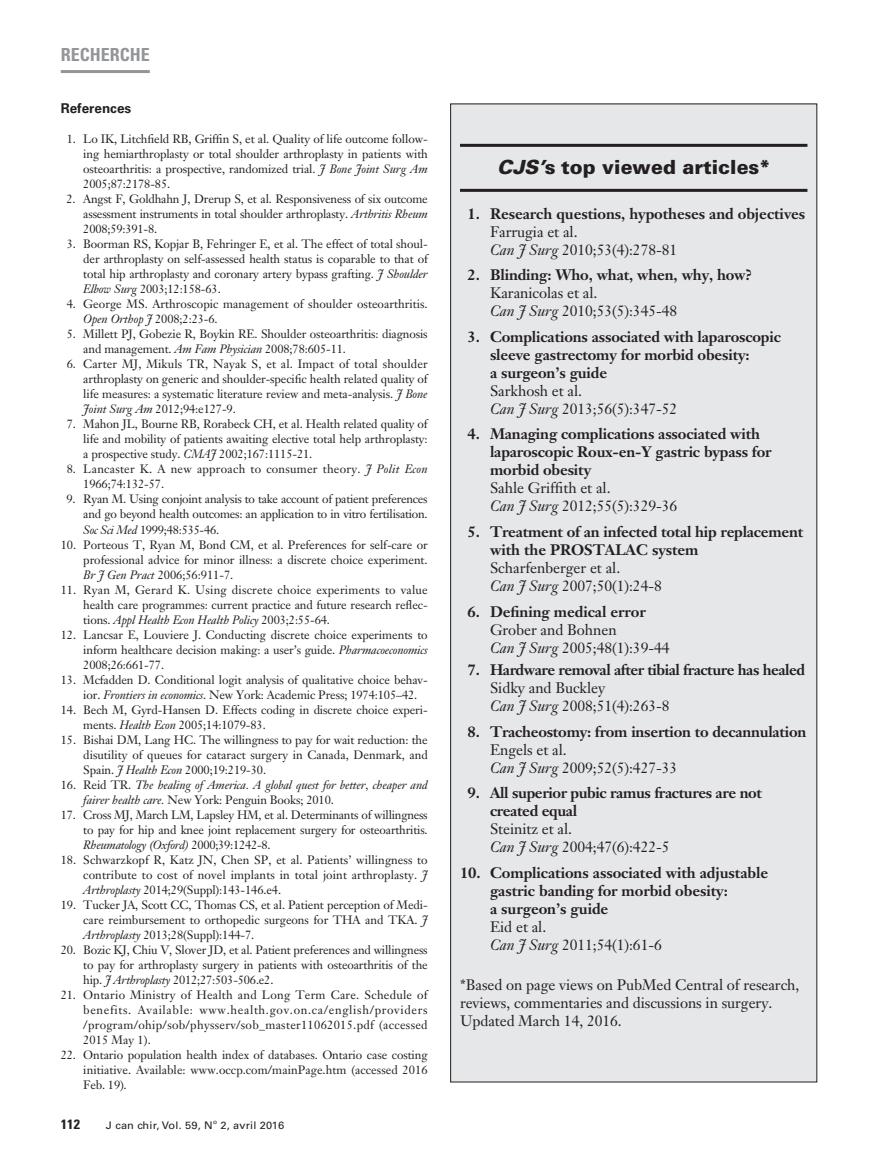
<style>
.page{position:relative;width:878px;height:1175px;background:#fff}
.page>*{position:absolute;margin:0;border:0;box-sizing:border-box;transform-origin:0 0}
.H2_Top_Ten{font:900 19.5px "Univers LT Std";color:#231f20}
.t1{font:700 condensed 18px "Univers LT Std";color:#939598}
.PJ{font:700 15px/18px "Janson Text LT Std";letter-spacing:-.01em;color:#231f20}
.PJ-2{font:15px/18px "Janson Text LT Std";letter-spacing:-.005em;color:#231f20}
.PJ-3{font:700 15px "Janson Text LT Std";letter-spacing:-.03em;color:#231f20}
.Ref_head{font:700 13.5px "Univers LT Std";color:#231f20}
.t2{font:700 condensed 13.5px "Univers LT Std";color:#231f20;scale:1.05 1}
.Ref{font:12px/15px "Janson Text LT Std";letter-spacing:-.01em;color:#231f20;text-align:justify}
.Ref-2{font:italic 12px/15px "Janson Text LT Std";letter-spacing:-.01em;color:#231f20}
.Ref-3{font:12px/15px "Janson Text LT Std";letter-spacing:.02em;color:#231f20}
.t3{font:10.5px "Univers LT Std";letter-spacing:.015em;color:#231f20;scale:1.05 1}
.t4{font:6.3px "Univers LT Std";color:#231f20;scale:1.05 1}
.s1{font-style:italic}
.s2{font-style:normal}
</style>
<div class="page">
<hr style="left:61px;top:70px;width:89px;height:3px;background:#939598">
<div style="left:450px;top:104px;width:366px;height:978px;background:#e6e7e9"></div>
<hr style="left:460px;top:144px;width:347px;height:3px;background:#231f20">
<hr style="left:460px;top:189px;width:347px;height:3px;background:#231f20">
<h2 class="t1" style="left:61px;top:44px;width:91px">RECHERCHE</h2>
<p class="Ref_head" style="left:61px;top:101px;width:72px">References</p>
<p class="Ref" style="left:83px;top:132px;width:346px;text-indent:-17px">1. Lo IK, Litchfield RB, Griffin S, et al. Quality of life outcome follow&shy;ing hemiarthroplasty or total shoulder arthroplasty in patients with osteoarthritis: a prospective, randomized trial. <span class="s1">J Bone Joint Surg Am </span>2005;87:2178-85.</p>
<p class="Ref" style="left:83px;top:192px;width:346px;text-indent:-17px">2. Angst F, Goldhahn J, Drerup S, et al. Responsiveness of six outcome assessment instruments in total shoulder arthroplasty. <span class="s1">Arthritis Rheum </span>2008;59:391-8.</p>
<p class="Ref" style="left:83px;top:237px;width:346px;text-indent:-17px">3. Boorman RS, Kopjar B, Fehringer E, et al. The effect of total shoul&shy;der arthroplasty on self-assessed health status is coparable to that of total hip arthroplasty and coronary artery bypass grafting. <span class="s1">J Shoulder Elbow Surg</span> 2003;12:158-63.</p>
<p class="Ref" style="left:83px;top:297px;width:346px;text-indent:-17px">4. George MS. Arthroscopic management of shoulder osteoarthritis.<br><span class="s1">Open Orthop J</span> 2008;2:23-6.</p>
<p class="Ref" style="left:83px;top:327px;width:346px;text-indent:-17px">5. Millett PJ, Gobezie R, Boykin RE. Shoulder osteoarthritis: diagnosis and management. <span class="s1">Am Fam Physician</span> 2008;78:605-11.</p>
<p class="Ref" style="left:83px;top:357px;width:346px;text-indent:-17px">6. Carter MJ, Mikuls TR, Nayak S, et al. Impact of total shoulder arthroplasty on generic and shoulder-specific health related quality of life measures: a systematic literature review and meta-analysis. <span class="s1">J Bone Joint Surg Am</span> 2012;94:e127-9.</p>
<p class="Ref" style="left:83px;top:417px;width:346px;text-indent:-17px">7. Mahon JL, Bourne RB, Rorabeck CH, et al. Health related quality of life and mobility of patients awaiting elective total help arthroplasty: a prospective study. <span class="s1">CMAJ</span> 2002;167:1115-21.</p>
<p class="Ref-3" style="left:83px;top:462px;width:346px;text-indent:-17px">8. Lancaster K. A new approach to consumer theory. <span class="s1">J Polit Econ<br></span>1966;74:132-57.</p>
<p class="Ref" style="left:83px;top:492px;width:346px;text-indent:-17px">9. Ryan M. Using conjoint analysis to take account of patient preferences and go beyond health outcomes: an application to in vitro fertilisation.<br><span class="s1">Soc Sci Med</span> 1999;48:535-46.</p>
<p class="Ref" style="left:83px;top:537px;width:346px;text-indent:-22px">10. Porteous T, Ryan M, Bond CM, et al. Preferences for self-care or professional advice for minor illness: a discrete choice experiment.<br><span class="s1">Br J Gen Pract</span> 2006;56:911-7.</p>
<p class="Ref" style="left:83px;top:582px;width:346px;text-indent:-22px">11. Ryan M, Gerard K. Using discrete choice experiments to value health care programmes: current practice and future research reflec&shy;tions. <span class="s1">Appl Health Econ Health Policy</span> 2003;2:55-64.</p>
<p class="Ref" style="left:83px;top:627px;width:346px;text-indent:-22px">12. Lancsar E, Louviere J. Conducting discrete choice experiments to inform healthcare decision making: a user’s guide. <span class="s1">Pharmacoeconomics </span>2008;26:661-77.</p>
<p class="Ref" style="left:83px;top:672px;width:346px;text-indent:-22px">13. Mcfadden D. Conditional logit analysis of qualitative choice behav&shy;ior. <span class="s1">Frontiers in economics</span>. New York: Academic Press; 1974:105–42.</p>
<p class="Ref" style="left:83px;top:702px;width:346px;text-indent:-22px">14. Bech M, Gyrd-Hansen D. Effects coding in discrete choice experi&shy;ments. <span class="s1">Health Econ</span> 2005;14:1079-83.</p>
<p class="Ref" style="left:83px;top:732px;width:346px;text-indent:-22px">15. Bishai DM, Lang HC. The willingness to pay for wait reduction: the disutility of queues for cataract surgery in Canada, Denmark, and Spain. <span class="s1">J Health Econ</span> 2000;19:219-30.</p>
<p class="Ref-2" style="left:83px;top:777px;width:346px;text-indent:-22px"><span class="s2">16. Reid TR.</span> The healing of America. A global quest for better, cheaper and fairer health care. <span class="s2">New York: Penguin Books; 2010.</span></p>
<p class="Ref" style="left:83px;top:807px;width:346px;text-indent:-22px">17. Cross MJ, March LM, Lapsley HM, et al. Determinants of willingness to pay for hip and knee joint replacement surgery for osteoarthritis.<br><span class="s1">Rheumatology (Oxford)</span> 2000;39:1242-8.</p>
<p class="Ref" style="left:83px;top:852px;width:346px;text-indent:-22px">18. Schwarzkopf R, Katz JN, Chen SP, et al. Patients’ willingness to contribute to cost of novel implants in total joint arthroplasty. <span class="s1">J Arthroplasty</span> 2014;29(Suppl):143-146.e4.</p>
<p class="Ref" style="left:83px;top:897px;width:346px;text-indent:-22px">19. Tucker JA, Scott CC, Thomas CS, et al. Patient perception of Medi&shy;care reimbursement to orthopedic surgeons for THA and TKA. <span class="s1">J Arthroplasty</span> 2013;28(Suppl):144-7.</p>
<p class="Ref" style="left:83px;top:942px;width:346px;text-indent:-22px">20. Bozic KJ, Chiu V, Slover JD, et al. Patient preferences and willingness to pay for arthroplasty surgery in patients with osteoarthritis of the hip. <span class="s1">J Arthroplasty</span> 2012;27:503-506.e2.</p>
<p class="Ref" style="left:83px;top:987px;width:346px;text-indent:-22px">21. Ontario Ministry of Health and Long Term Care. Schedule of benefits. Available: www.health.gov.on.ca/english/providers /program/ohip/sob/physserv/sob_master11062015.pdf (accessed 2015 May 1).</p>
<p class="Ref" style="left:83px;top:1047px;width:346px;text-indent:-22px">22. Ontario population health index of databases. Ontario case costing initiative. Available: www.occp.com/mainPage.htm (accessed 2016<br>Feb. 19).</p>
<p class="t2" style="left:61px;top:1116px;width:20px">112</p>
<p class="t3" style="left:106px;top:1119px;width:103px">J can chir, Vol. 59, N</p>
<p class="t4" style="left:213px;top:1117px;width:5px">o</p>
<p class="t3" style="left:220px;top:1119px;width:62px">2, avril 2016</p>
<p class="H2_Top_Ten" style="left:497px;top:155px;width:274px"><span class="s1">CJS’</span>s top viewed articles*</p>
<p class="PJ" style="left:467px;top:204px;width:339px">1. Research questions, hypotheses and objectives</p>
<p class="PJ-2" style="left:490px;top:222px;width:89px">Farrugia et al.</p>
<p class="PJ-2" style="left:490px;top:240px;width:189px"><span class="s1">Can J Surg</span> 2010;53(4):278-81</p>
<p class="PJ" style="left:467px;top:266px;width:286px">2. Blinding: Who, what, when, why, how?</p>
<p class="PJ-2" style="left:490px;top:284px;width:109px">Karanicolas et al.</p>
<p class="PJ-2" style="left:490px;top:302px;width:189px"><span class="s1">Can J Surg</span> 2010;53(5):345-48</p>
<p class="PJ" style="left:490px;top:327px;width:292px;text-indent:-23px">3. Complications associated with laparoscopic sleeve gastrectomy for morbid obesity:<br>a surgeon’s guide</p>
<p class="PJ-2" style="left:490px;top:381px;width:93px">Sarkhosh et al.</p>
<p class="PJ-2" style="left:490px;top:399px;width:189px"><span class="s1">Can J Surg</span> 2013;56(5):347-52</p>
<p class="PJ" style="left:490px;top:425px;width:283px;text-indent:-23px">4. Managing complications associated with laparoscopic Roux-en-Y gastric bypass for morbid obesity</p>
<p class="PJ-2" style="left:490px;top:479px;width:122px">Sahle Griffith et al.</p>
<p class="PJ-2" style="left:490px;top:497px;width:189px"><span class="s1">Can J Surg</span> 2012;55(5):329-36</p>
<p class="PJ" style="left:490px;top:522px;width:315px;text-indent:-23px">5. Treatment of an infected total hip replacement with the PROSTALAC system</p>
<p class="PJ-2" style="left:490px;top:558px;width:132px">Scharfenberger et al.</p>
<p class="PJ-2" style="left:490px;top:576px;width:173px"><span class="s1">Can J Surg</span> 2007;50(1):24-8</p>
<p class="PJ" style="left:467px;top:602px;width:180px">6. Defining medical error</p>
<p class="PJ-2" style="left:490px;top:620px;width:128px">Grober and Bohnen</p>
<p class="PJ-2" style="left:490px;top:638px;width:181px"><span class="s1">Can J Surg</span> 2005;48(1):39-44</p>
<p class="PJ-3" style="left:467px;top:660px;width:339px">7. Hardware removal after tibial fracture has healed</p>
<p class="PJ-2" style="left:490px;top:678px;width:117px">Sidky and Buckley</p>
<p class="PJ-2" style="left:490px;top:696px;width:181px"><span class="s1">Can J Surg</span> 2008;51(4):263-8</p>
<p class="PJ" style="left:467px;top:722px;width:340px">8. Tracheostomy: from insertion to decannulation</p>
<p class="PJ-2" style="left:490px;top:740px;width:78px">Engels et al.</p>
<p class="PJ-2" style="left:490px;top:758px;width:189px"><span class="s1">Can J Surg</span> 2009;52(5):427-33</p>
<p class="PJ" style="left:490px;top:783px;width:283px;text-indent:-23px">9. All superior pubic ramus fractures are not - created equal</p>
<p class="PJ-2" style="left:490px;top:819px;width:83px">Steinitz et al.</p>
<p class="PJ-2" style="left:490px;top:837px;width:181px"><span class="s1">Can J Surg</span> 2004;47(6):422-5</p>
<p class="PJ" style="left:490px;top:863px;width:280px;text-indent:-30px">10. Complications associated with adjustable gastric banding for morbid obesity:<br>a surgeon’s guide</p>
<p class="PJ-2" style="left:490px;top:917px;width:58px">Eid et al.</p>
<p class="PJ-2" style="left:490px;top:935px;width:173px"><span class="s1">Can J Surg</span> 2011;54(1):61-6</p>
<p class="PJ-2" style="left:460px;top:975px;width:341px">*Based on page views on PubMed Central of research, reviews, commentaries and discussions in surgery.<br>Updated March 14, 2016.</p>
</div>
